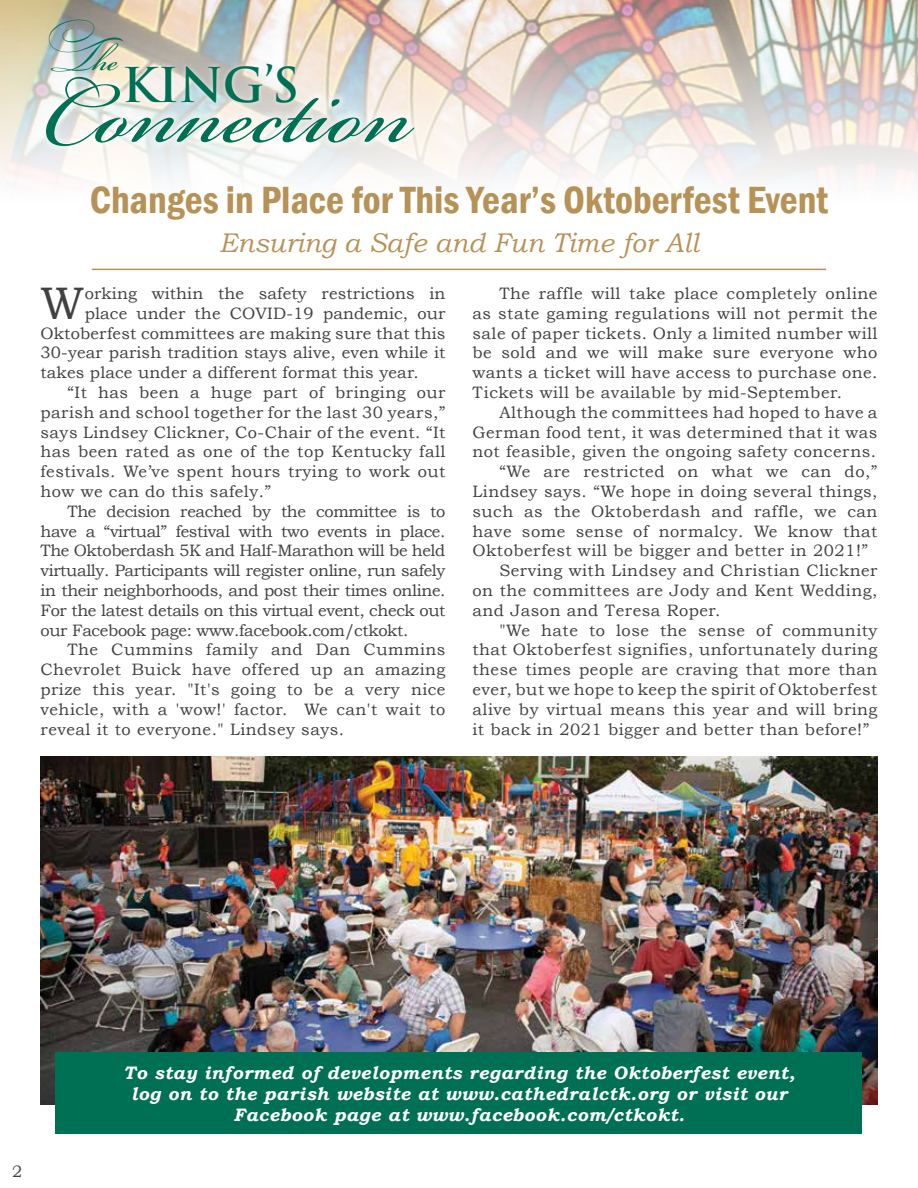
<style>
.page{position:relative;width:918px;height:1188px;background:#fff}
.page>*{position:absolute;margin:0;border:0;box-sizing:border-box;transform-origin:0 0}
.t1{font:138.3px "Bickham Script Pro";color:#007054}
.t2{font:46.8px "Bickham Script Pro";color:#007054}
.t3{font:700 46.65px "Trajan Pro";color:#007054}
.t4{font:45.6px "Bookman Old Style";color:#414042}
.t5{font:600 condensed 39px "Franklin Gothic";color:#b79257}
.t6{font:italic 27px "Bookman Old Style";color:#b79257}
.t7{font:italic 700 18px/21px "Bookman Old Style";letter-spacing:.03em;color:#fff;text-align:center}
.t8{font:16.5px/19.8px "Bookman Old Style";letter-spacing:.03em;color:#414042;text-align:justify}
.t9{font:16.5px "Bookman Old Style";letter-spacing:-.02em;color:#414042}
.t10{font:16.5px "Bookman Old Style";letter-spacing:.01em;color:#414042}
</style>
<div class="page">
<img style="left:0;top:0;width:918px;height:178px">
<svg style="left:38px;top:69px;width:384px;height:84px"></svg>
<div style="left:120px;top:59px;width:181px;height:49px;background:#fff;opacity:.75"></div>
<hr style="left:92px;top:269px;width:734px;height:1px;background:#b79257">
<img style="left:40px;top:756px;width:838px;height:349px">
<div style="left:56px;top:1052px;width:806px;height:82px;background:#007054"></div>
<h2 class="t2" style="left:48px;top:27px;width:77px">Th e</h2>
<h3 class="t3" style="left:122px;top:56px;width:179px">KING’S</h3>
<h1 class="t1" style="left:43px;top:13px;width:366px">Connection</h1>
<h3 class="t5" style="left:90px;top:174px;width:740px">Changes in Place for This Year’s Oktoberfest Event</h3>
<h3 class="t6" style="left:219px;top:225px;width:481px">Ensuring a Safe and Fun Time for All</h3>
<h3 class="t4" style="left:40px;top:277px;width:45px">W</h3>
<p class="t10" style="left:85px;top:284px;width:362px">orking within the safety restrictions in</p>
<p class="t10" style="left:85px;top:304px;width:362px">place under the COVID-19 pandemic, our</p>
<p class="t10" style="left:40px;top:324px;width:407px">Oktoberfest committees are making sure that this</p>
<p class="t10" style="left:40px;top:343px;width:407px">30-year parish tradition stays alive, even while it</p>
<p class="t10" style="left:40px;top:363px;width:380px">takes place under a different format this year.</p>
<p class="t8" style="left:67px;top:382px;width:380px">“It has been a huge part of bringing our</p>
<p class="t8" style="left:40px;top:402px;width:406px">parish and school together for the last 30 years,”</p>
<p class="t8" style="left:40px;top:422px;width:407px">says Lindsey Clickner, Co-Chair of the event. “It</p>
<p class="t8" style="left:40px;top:442px;width:406px">has been rated as one of the top Kentucky fall</p>
<p class="t8" style="left:40px;top:462px;width:407px">festivals. We’ve spent hours trying to work out</p>
<p class="t8" style="left:40px;top:481px;width:232px">how we can do this safely.”</p>
<p class="t9" style="left:67px;top:502px;width:380px">The decision reached by the committee is to</p>
<p class="t9" style="left:40px;top:522px;width:407px">have a “virtual” festival with two events in place.</p>
<p class="t9" style="left:40px;top:541px;width:407px">The Oktoberdash 5K and Half-Marathon will be held</p>
<p class="t9" style="left:40px;top:561px;width:407px">virtually. Participants will register online, run safely</p>
<p class="t9" style="left:40px;top:581px;width:407px">in their neighborhoods, and post their times online.</p>
<p class="t9" style="left:40px;top:601px;width:407px">For the latest details on this virtual event, check out</p>
<p class="t9" style="left:40px;top:621px;width:369px">our Facebook page: www.facebook.com/ctkokt.</p>
<p class="t8" style="left:67px;top:640px;width:380px">The Cummins family and Dan Cummins</p>
<p class="t8" style="left:40px;top:660px;width:406px">Chevrolet Buick have offered up an amazing</p>
<p class="t8" style="left:40px;top:679px;width:407px">prize this year. "It's going to be a very nice</p>
<p class="t8" style="left:40px;top:699px;width:407px">vehicle, with a 'wow!' factor. We can't wait to</p>
<p class="t8" style="left:40px;top:719px;width:305px">reveal it to everyone." Lindsey says.</p>
<p class="t8" style="left:472px;top:283px;width:407px;text-indent:27px">The raffle will take place completely online as state gaming regulations will not permit the sale of paper tickets. Only a limited number will be sold and we will make sure everyone who wants a ticket will have access to purchase one.<br>Tickets will be available by mid-September.</p>
<p class="t8" style="left:499px;top:402px;width:379px">Although the committees had hoped to have a</p>
<p class="t8" style="left:472px;top:422px;width:407px">German food tent, it was determined that it was</p>
<p class="t8" style="left:472px;top:442px;width:405px">not feasible, given the ongoing safety concerns.</p>
<p class="t8" style="left:499px;top:462px;width:380px">“We are restricted on what we can do,”</p>
<p class="t8" style="left:472px;top:481px;width:406px">Lindsey says. “We hope in doing several things,</p>
<p class="t8" style="left:472px;top:501px;width:407px">such as the Oktoberdash and raffle, we can</p>
<p class="t8" style="left:472px;top:521px;width:406px">have some sense of normalcy. We know that</p>
<p class="t8" style="left:472px;top:541px;width:397px">Oktoberfest will be bigger and better in 2021!”</p>
<p class="t8" style="left:499px;top:561px;width:380px">Serving with Lindsey and Christian Clickner</p>
<p class="t8" style="left:472px;top:580px;width:406px">on the committees are Jody and Kent Wedding,</p>
<p class="t8" style="left:472px;top:600px;width:250px">and Jason and Teresa Roper.</p>
<p class="t8" style="left:499px;top:620px;width:380px">"We hate to lose the sense of community</p>
<p class="t8" style="left:472px;top:640px;width:407px">that Oktoberfest signifies, unfortunately during</p>
<p class="t8" style="left:472px;top:660px;width:407px">these times people are craving that more than</p>
<p class="t8" style="left:472px;top:679px;width:407px">ever, but we hope to keep the spirit of Oktoberfest</p>
<p class="t8" style="left:472px;top:699px;width:407px">alive by virtual means this year and will bring</p>
<p class="t8" style="left:472px;top:719px;width:398px">it back in 2021 bigger and better than before!”</p>
<p class="t8" style="left:12px;top:1162px;width:12px">2</p>
<p class="t7" style="left:123px;top:1062px;width:673px">To stay informed of developments regarding the Oktoberfest event, log on to the parish website at www.cathedralctk.org or visit our<br>Facebook page at www.facebook.com/ctkokt.</p>
</div>
